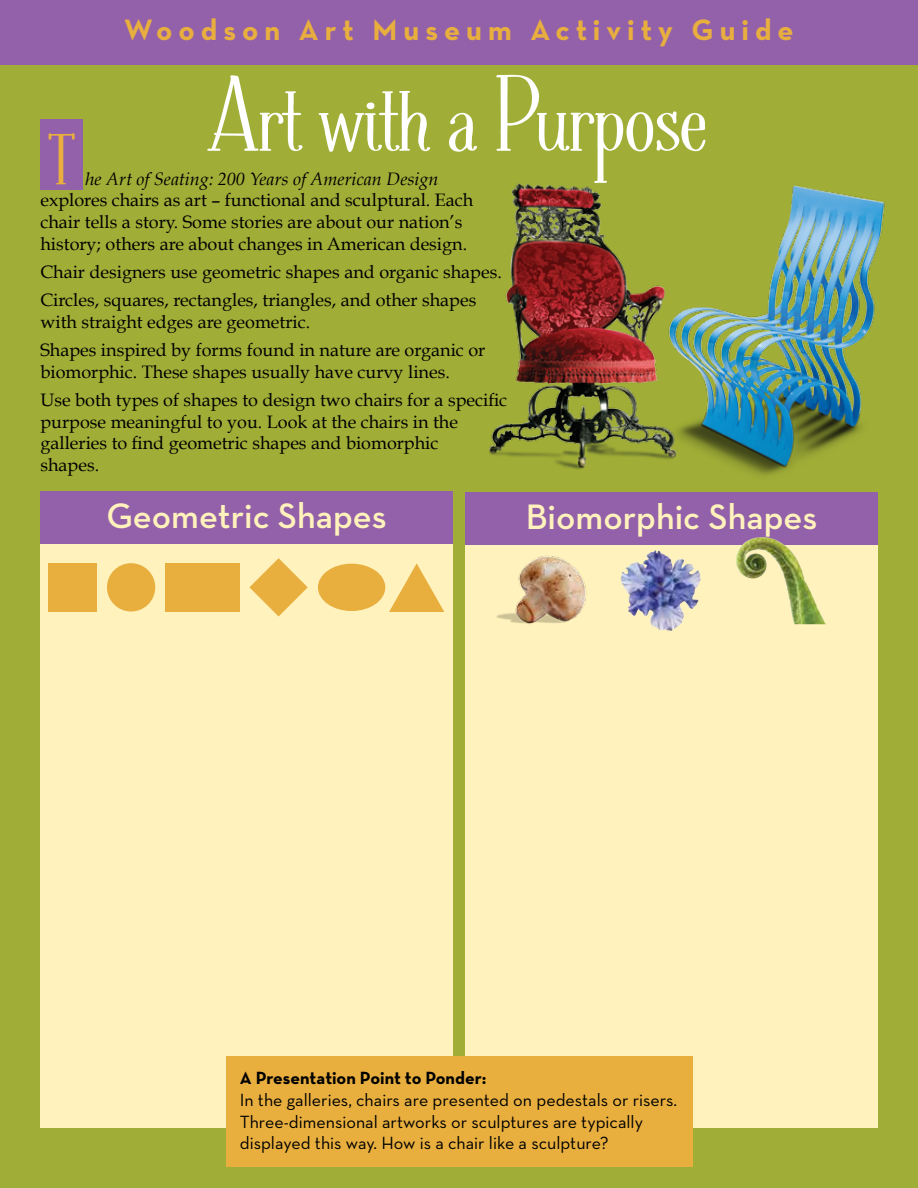
<style>
.page{position:relative;width:918px;height:1188px;background:#a0ae37}
.page>*{position:absolute;margin:0;border:0;box-sizing:border-box;transform-origin:0 0}
.t1{font:700 108px "Fratello Nick";color:#fff}
.t2{font:700 72px "Fratello Nick";color:#e8af3f}
.t3{font:600 36px "Neutraface Text";color:#fff2bc}
.t4{font:700 30px "Neutraface Text";letter-spacing:.2em;color:#e8af3f}
.t5{font:18px/21.6px "Book Antiqua";color:#000}
.t6{font:18px/21.6px "Neutraface Text";color:#000}
.t7{font:italic 18px "Book Antiqua";color:#000}
.t8{font:700 18px "Neutraface Text";color:#000}
</style>
<div class="page">
<div style="left:40px;top:510px;width:413px;height:618px;background:#fff2bc"></div>
<div style="left:0;top:0;width:918px;height:65px;background:#9361a9"></div>
<div style="left:465px;top:510px;width:413px;height:618px;background:#fff2bc"></div>
<div style="left:49px;top:563px;width:48px;height:49px;background:#e8af3f"></div>
<div style="left:107px;top:563px;width:48px;height:49px;background:#e8af3f;border-radius:50%"></div>
<div style="left:165px;top:563px;width:74px;height:49px;background:#e8af3f"></div>
<svg style="left:249px;top:558px;width:59px;height:58px"></svg>
<div style="left:318px;top:564px;width:67px;height:47px;background:#e8af3f;border-radius:50%"></div>
<svg style="left:389px;top:563px;width:55px;height:49px"></svg>
<div style="left:40px;top:491px;width:413px;height:53px;background:#9361a9"></div>
<div style="left:465px;top:492px;width:413px;height:53px;background:#9361a9"></div>
<img style="left:496px;top:556px;width:90px;height:68px">
<svg style="left:647px;top:550px;width:8px;height:5px"></svg>
<img style="left:738px;top:537px;width:24px;height:15px">
<div style="left:226px;top:1056px;width:466px;height:110px;background:#e8af3f"></div>
<img style="left:489px;top:183px;width:158px;height:287px">
<div style="left:40px;top:120px;width:43px;height:70px;background:#9361a9"></div>
<img style="left:647px;top:185px;width:238px;height:290px">
<h3 class="t4" style="left:124px;top:10px;width:671px">Woodson Art Museum Activity Guide</h3>
<h1 class="t1" style="left:211px;top:50px;width:498px">Art with a Purpose</h1>
<h2 class="t2" style="left:48px;top:117px;width:29px">T</h2>
<p class="t7" style="left:86px;top:168px;width:354px">he Art of Seating: 200 Years of American Design</p>
<p class="t5" style="left:40px;top:190px;width:434px">explores chairs as art – functional and sculptural. Each chair tells a story. Some stories are about our nation’s history; others are about changes in American design.</p>
<p class="t5" style="left:40px;top:258px;width:463px;line-height:28.3px">Chair designers use geometric shapes and organic shapes.<br>Circles, squares, rectangles, triangles, and other shapes</p>
<p class="t5" style="left:40px;top:308px;width:446px;line-height:28.3px">with straight edges are geometric.<br>Shapes inspired by forms found in nature are organic or</p>
<p class="t5" style="left:40px;top:358px;width:468px;line-height:28.3px">biomorphic. These shapes usually have curvy lines.<br>Use both types of shapes to design two chairs for a specific</p>
<p class="t5" style="left:40px;top:411px;width:419px">purpose meaningful to you. Look at the chairs in the galleries to find geometric shapes and biomorphic shapes.</p>
<h3 class="t3" style="left:106px;top:493px;width:282px">Geometric Shapes</h3>
<h3 class="t3" style="left:526px;top:494px;width:293px">Biomorphic Shapes</h3>
<p class="t8" style="left:240px;top:1067px;width:248px">A Presentation Point to Ponder:</p>
<p class="t6" style="left:240px;top:1089px;width:439px">In the galleries, chairs are presented on pedestals or risers.<br>Three-dimensional artworks or sculptures are typically displayed this way. How is a chair like a sculpture?</p>
</div>
